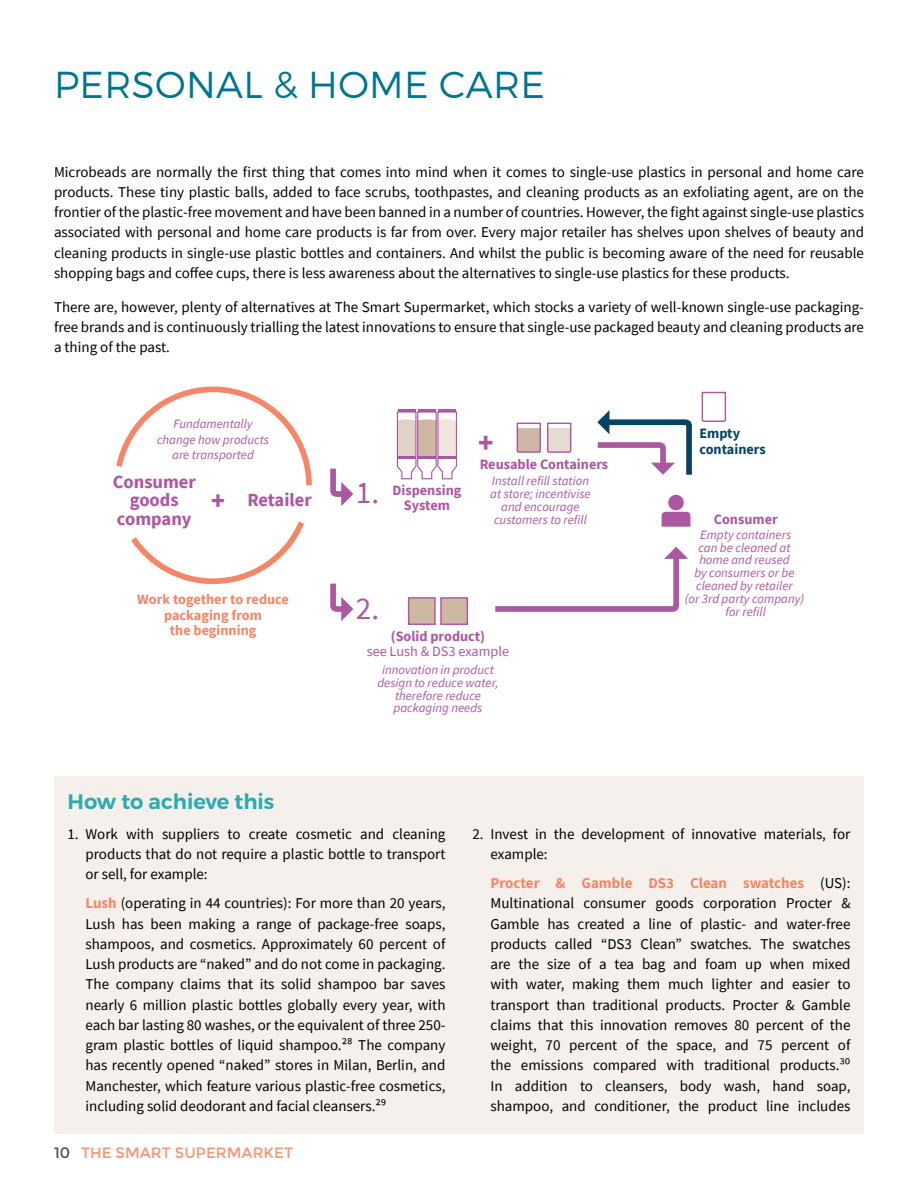
<style>
.page{position:relative;width:918px;height:1188px;background:#fff}
.page>*{position:absolute;margin:0;border:0;box-sizing:border-box;transform-origin:0 0}
.H2_-_Main{font:300 37.5px "Montserrat";letter-spacing:.01em;color:#01748f}
.t1{font:31.35px "Source Sans Pro";color:#ac57a1}
.t2{font:900 28.5px "Source Sans Pro";color:#ac57a1}
.H3_-_How{font:600 21px "Montserrat";color:#2babb0}
.t3{font:700 18.45px/18.5px "Source Sans Pro";color:#ac57a1;text-align:center}
.Body_-_Main{font:15px/20.2px "Source Sans Pro";color:#000;text-align:justify}
.Bullet_paragraph{font:15px/20.2px "Source Sans Pro";color:#000;text-align:justify}
.t4{font:15px "Montserrat";color:#f79679}
.t5{font:700 14.25px/15.6px "Source Sans Pro";color:#f58668;text-align:center}
.t6{font:700 14.25px/15.6px "Source Sans Pro";color:#ac57a1;text-align:center}
.t7{font:14.25px/15.6px "Source Sans Pro";color:#ac57a1;text-align:center}
.t8{font:700 14.25px/15.6px "Source Sans Pro";color:#044462}
.t9{font:italic 12.75px/12.8px "Source Sans Pro";color:#ac57a1;text-align:center}
.s1{font-weight:900;font-size:25.65px}
.s2{font-weight:700}
.s3{font-weight:700;color:#f58668}
.s4{color:#4d4d4f}
</style>
<div class="page">
<div style="left:54px;top:777px;width:810px;height:357px;background:#f5f0eb"></div>
<svg style="left:516px;top:422px;width:56px;height:31px"></svg>
<svg style="left:597px;top:410px;width:95px;height:65px"></svg>
<svg style="left:495px;top:547px;width:193px;height:65px"></svg>
<svg style="left:330px;top:468px;width:23px;height:38px"></svg>
<svg style="left:330px;top:583px;width:23px;height:38px"></svg>
<div style="left:668px;top:495px;width:16px;height:15px;background:#ac57a1;border-radius:50%"></div>
<svg style="left:662px;top:512px;width:28px;height:15px"></svg>
<hr style="left:398px;top:409px;width:17px;height:3px;background:#ac57a1">
<hr style="left:418px;top:409px;width:18px;height:3px;background:#ac57a1">
<svg style="left:396px;top:411px;width:61px;height:69px"></svg>
<hr style="left:439px;top:456px;width:17px;height:3px;background:#ac57a1">
<hr style="left:439px;top:409px;width:17px;height:3px;background:#ac57a1">
<div style="left:409px;top:598px;width:26px;height:26px;background:#ceb7a3"></div>
<div style="left:408px;top:597px;width:28px;height:28px;border:1px solid #ac57a1"></div>
<div style="left:441px;top:598px;width:26px;height:26px;background:#ceb7a3"></div>
<div style="left:440px;top:597px;width:28px;height:28px;border:1px solid #ac57a1"></div>
<svg style="left:131px;top:521px;width:173px;height:64px"></svg>
<svg style="left:116px;top:386px;width:196px;height:100px"></svg>
<svg style="left:701px;top:391px;width:26px;height:31px"></svg>
<p class="H2_-_Main" style="left:54px;top:62px;width:492px">PERSONAL &amp; HOME CARE</p>
<p class="Body_-_Main" style="left:54px;top:161px;width:812px">Microbeads are normally the first thing that comes into mind when it comes to single-use plastics in personal and home care products. These tiny plastic balls, added to face scrubs, toothpastes, and cleaning products as an exfoliating agent, are on the frontier of the plastic-free movement and have been banned in a number of countries. However, the fight against single-use plastics associated with personal and home care products is far from over. Every major retailer has shelves upon shelves of beauty and cleaning products in single-use plastic bottles and containers. And whilst the public is becoming aware of the need for reusable shopping bags and coffee cups, there is less awareness about the alternatives to single-use plastics for these products.</p>
<p class="Body_-_Main" style="left:54px;top:296px;width:812px">There are, however, plenty of alternatives at The Smart Supermarket, which stocks a variety of well-known single-use packaging&shy;free brands and is continuously trialling the latest innovations to ensure that single-use packaged beauty and cleaning products are a thing of the past.</p>
<p class="t9" style="left:157px;top:416px;width:114px;line-height:15.6px">Fundamentally change how products are transported</p>
<p class="t3" style="left:113px;top:472px;width:85px">Consumer goods company</p>
<p class="t3" style="left:211px;top:491px;width:102px"><span class="s1">+</span> Retailer</p>
<p class="t5" style="left:137px;top:591px;width:153px">Work together to reduce packaging from<br>the beginning</p>
<p class="t2" style="left:478px;top:423px;width:17px">+</p>
<p class="t1" style="left:356px;top:472px;width:25px">1.</p>
<p class="t6" style="left:392px;top:482px;width:70px">Dispensing<br>System</p>
<p class="t6" style="left:480px;top:456px;width:130px">Reusable Containers</p>
<p class="t9" style="left:490px;top:475px;width:102px">Install refill station at store; incentivise and encourage customers to refill</p>
<p class="t1" style="left:356px;top:589px;width:25px">2.</p>
<p class="t7" style="left:367px;top:628px;width:144px"><span class="s2">(Solid product)<br></span>see Lush &amp; DS3 example</p>
<p class="t9" style="left:377px;top:663px;width:123px">innovation in product design to reduce water, therefore reduce packaging needs</p>
<p class="t8" style="left:699px;top:426px;width:68px">Empty containers</p>
<p class="t6" style="left:714px;top:511px;width:65px">Consumer</p>
<p class="t9" style="left:685px;top:528px;width:121px">Empty containers<br>can be cleaned at home and reused<br>by consumers or be cleaned by retailer<br>(or 3rd party company) for refill</p>
<p class="H3_-_How" style="left:68px;top:789px;width:208px">How to achieve this</p>
<p class="Body_-_Main" style="left:86px;top:823px;width:362px;text-indent:-18px">1. Work with suppliers to create cosmetic and cleaning products that do not require a plastic bottle to transport or sell, for example:</p>
<p class="Bullet_paragraph" style="left:86px;top:893px;width:362px"><span class="s3">Lush</span> (operating in 44 countries): For more than 20 years, Lush has been making a range of package-free soaps, shampoos, and cosmetics. Approximately 60 percent of Lush products are “naked” and do not come in packaging.<br>The company claims that its solid shampoo bar saves nearly 6 million plastic bottles globally every year, with each bar lasting 80 washes, or the equivalent of three 250- gram plastic bottles of liquid shampoo.28 The company has recently opened “naked” stores in Milan, Berlin, and Manchester, which feature various plastic-free cosmetics, including solid deodorant and facial cleansers.29</p>
<p class="t4" style="left:54px;top:1144px;width:241px"><span class="s4">10</span> THE SMART SUPERMARKET</p>
<p class="Body_-_Main" style="left:490px;top:823px;width:362px;text-indent:-18px">2. Invest in the development of innovative materials, for example:</p>
<p class="Bullet_paragraph" style="left:490px;top:873px;width:362px"><span class="s3">Procter &amp; Gamble DS3 Clean swatches</span> (US):<br>Multinational consumer goods corporation Procter &amp; Gamble has created a line of plastic- and water-free products called “DS3 Clean” swatches. The swatches are the size of a tea bag and foam up when mixed with water, making them much lighter and easier to transport than traditional products. Procter &amp; Gamble claims that this innovation removes 80 percent of the weight, 70 percent of the space, and 75 percent of the emissions compared with traditional products.30<br>In addition to cleansers, body wash, hand soap, shampoo, and conditioner, the product line includes</p>
</div>
